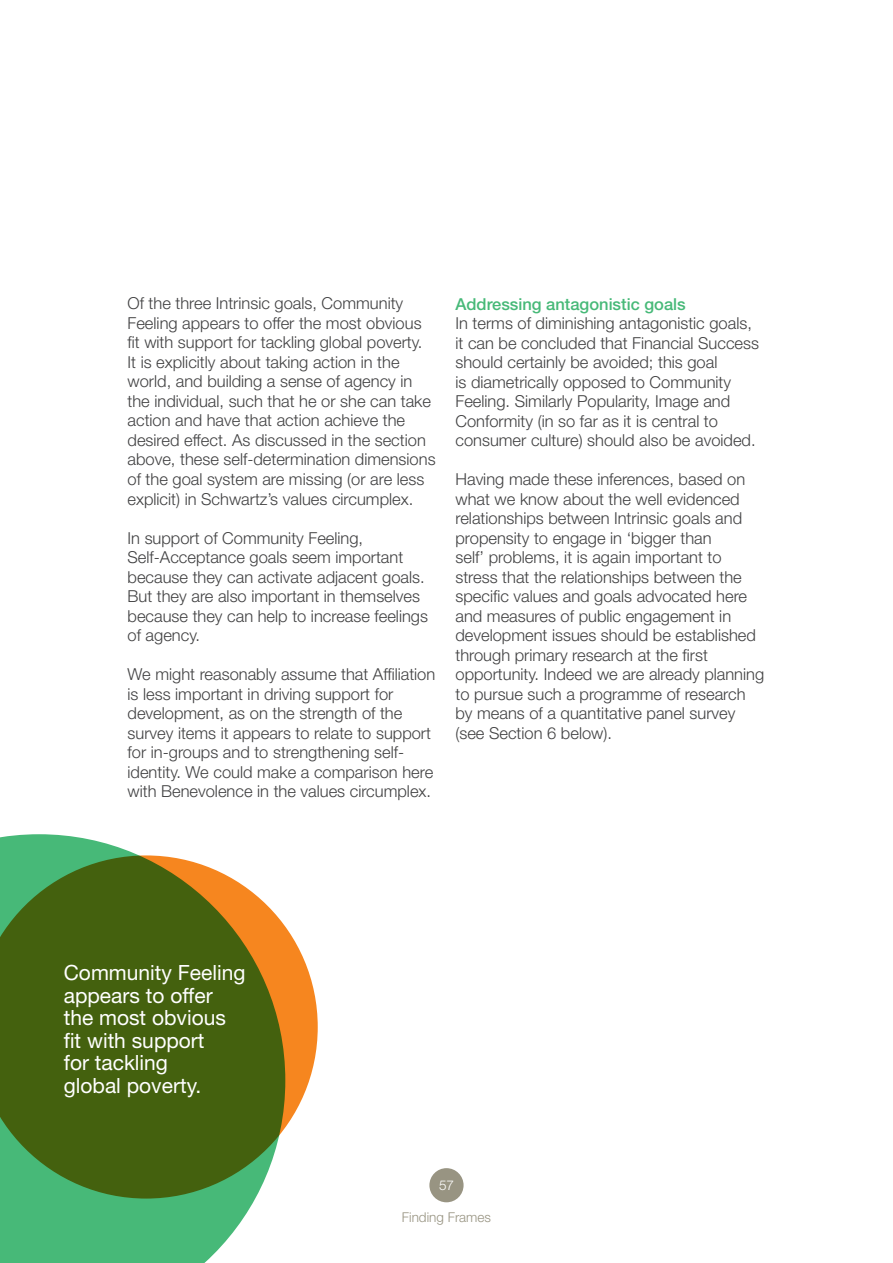
<style>
.page{position:relative;width:893px;height:1263px;background:#fff}
.page>*{position:absolute;margin:0;border:0;box-sizing:border-box;transform-origin:0 0}
.t1{font:21px/22.5px "Helvetica Neue LT Std";color:#fff}
.t2{font:300 16.5px/19.5px "Helvetica Neue LT Std";color:#414142}
.t3{font:500 16.5px "Helvetica Neue LT Std";color:#47b978}
.t4{font:300 13.5px "Helvetica Neue LT Std";color:#989482}
.t5{font:300 13.5px "Helvetica Neue LT Std";color:#fff}
</style>
<div class="page">
<div style="left:429px;top:1168px;width:35px;height:34px;background:#989482;border-radius:50%"></div>
<svg style="left:0;top:834px;width:256px;height:429px;fill:#47b978"></svg>
<svg style="left:0;top:855px;width:318px;height:343px;fill:#44610e"></svg>
<p class="t2" style="left:128px;top:293px;width:310px">Of the three Intrinsic goals, Community Feeling appears to offer the most obvious fit with support for tackling global poverty.<br>It is explicitly about taking action in the world, and building a sense of agency in the individual, such that he or she can take action and have that action achieve the desired effect. As discussed in the section above, these self-determination dimensions of the goal system are missing (or are less explicit) in Schwartz’s values circumplex.</p>
<p class="t2" style="left:128px;top:527px;width:302px">In support of Community Feeling, Self-Acceptance goals seem important because they can activate adjacent goals.<br>But they are also important in themselves because they can help to increase feelings of agency.</p>
<p class="t2" style="left:128px;top:664px;width:309px">We might reasonably assume that Affiliation is less important in driving support for development, as on the strength of the survey items it appears to relate to support for in-groups and to strengthening self&shy;identity. We could make a comparison here with Benevolence in the values circumplex.</p>
<p class="t3" style="left:455px;top:294px;width:232px">Addressing antagonistic goals</p>
<p class="t2" style="left:455px;top:313px;width:305px">In terms of diminishing antagonistic goals, it can be concluded that Financial Success should certainly be avoided; this goal<br>is diametrically opposed to Community Feeling. Similarly Popularity, Image and Conformity (in so far as it is central to consumer culture) should also be avoided.</p>
<p class="t2" style="left:455px;top:469px;width:310px">Having made these inferences, based on what we know about the well evidenced relationships between Intrinsic goals and propensity to engage in ‘bigger than<br>self’ problems, it is again important to stress that the relationships between the specific values and goals advocated here and measures of public engagement in development issues should be established through primary research at the first opportunity. Indeed we are already planning to pursue such a programme of research by means of a quantitative panel survey (see Section 6 below).</p>
<p class="t1" style="left:64px;top:961px;width:183px">Community Feeling appears to offer the most obvious fit with support<br>for tackling<br>global poverty.</p>
<p class="t5" style="left:439px;top:1177px;width:16px">57</p>
<p class="t4" style="left:402px;top:1208px;width:91px">Finding Frames</p>
</div>
